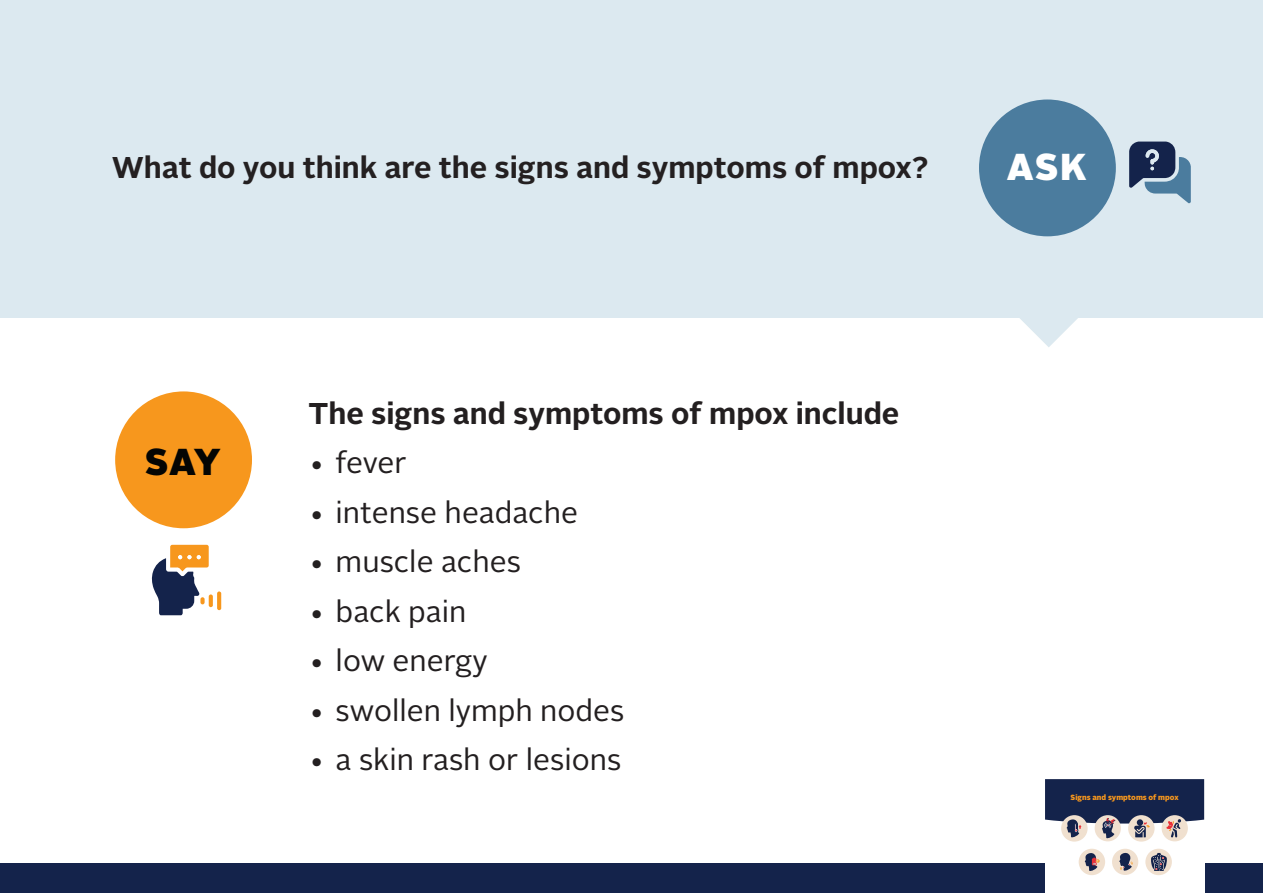
<style>
.page{position:relative;width:1263px;height:893px;background:#fff}
.page>*{position:absolute;margin:0;border:0;box-sizing:border-box;transform-origin:0 0}
.t1{font:900 37.5px "Alright Sans";color:#fff}
.t2{font:900 37.5px "Alright Sans";color:#040503}
.t3{font:30px "Alright Sans";color:#231f20}
.t4{font:700 30px "Alright Sans";color:#242021}
.t5{font:700 30px "Alright Sans";color:#231f20}
.t6{font:900 7.5px "Alright Sans";color:#f7971d}
</style>
<div class="page">
<div style="left:0;top:863px;width:1263px;height:30px;background:#14234b"></div>
<svg style="left:0;top:0;width:1263px;height:347px;background:#deeaf1"></svg>
<div style="left:979px;top:100px;width:137px;height:136px;background:#4b7c9e;border-radius:50%"></div>
<svg style="left:1129px;top:142px;width:62px;height:61px;background:#667c97"></svg>
<svg style="left:151px;top:545px;width:70px;height:70px"></svg>
<div style="left:115px;top:391px;width:137px;height:137px;background:#f7971d;border-radius:50%"></div>
<div style="left:1045px;top:779px;width:159px;height:114px;background:#fff"></div>
<div style="left:1095px;top:815px;width:26px;height:26px;background:#f0e0cf;border-radius:13px"></div>
<div style="left:1145px;top:849px;width:27px;height:26px;background:#f0e0cf;border-radius:13px"></div>
<svg style="left:1151px;top:853px;width:16px;height:18px"></svg>
<svg style="left:1061px;top:815px;width:26px;height:27px"></svg>
<div style="left:1079px;top:849px;width:26px;height:26px;background:#f0e0cf;border-radius:13px"></div>
<svg style="left:1085px;top:853px;width:14px;height:18px"></svg>
<div style="left:1161px;top:815px;width:27px;height:26px;background:#f0e0cf;border-radius:13px"></div>
<div style="left:1112px;top:849px;width:26px;height:26px;background:#f0e0cf;border-radius:13px"></div>
<svg style="left:1119px;top:853px;width:14px;height:18px"></svg>
<svg style="left:1128px;top:815px;width:26px;height:27px"></svg>
<svg style="left:1045px;top:779px;width:159px;height:59px"></svg>
<p class="t4" style="left:112px;top:147px;width:818px">What do you think are the signs and symptoms of mpox?</p>
<p class="t1" style="left:1007px;top:140px;width:81px">ASK</p>
<p class="t2" style="left:145px;top:435px;width:78px">SAY</p>
<p class="t5" style="left:309px;top:392px;width:592px">The signs and symptoms of mpox include</p>
<p class="t3" style="left:309px;top:442px;width:100px">• fever</p>
<p class="t3" style="left:309px;top:492px;width:271px">• intense headache</p>
<p class="t3" style="left:309px;top:541px;width:214px">• muscle aches</p>
<p class="t3" style="left:309px;top:591px;width:159px">• back pain</p>
<p class="t3" style="left:309px;top:640px;width:181px">• low energy</p>
<p class="t3" style="left:309px;top:690px;width:317px">• swollen lymph nodes</p>
<p class="t3" style="left:309px;top:739px;width:314px">• a skin rash or lesions</p>
<p class="t6" style="left:1070px;top:792px;width:109px">Signs and symptoms of mpox</p>
</div>
